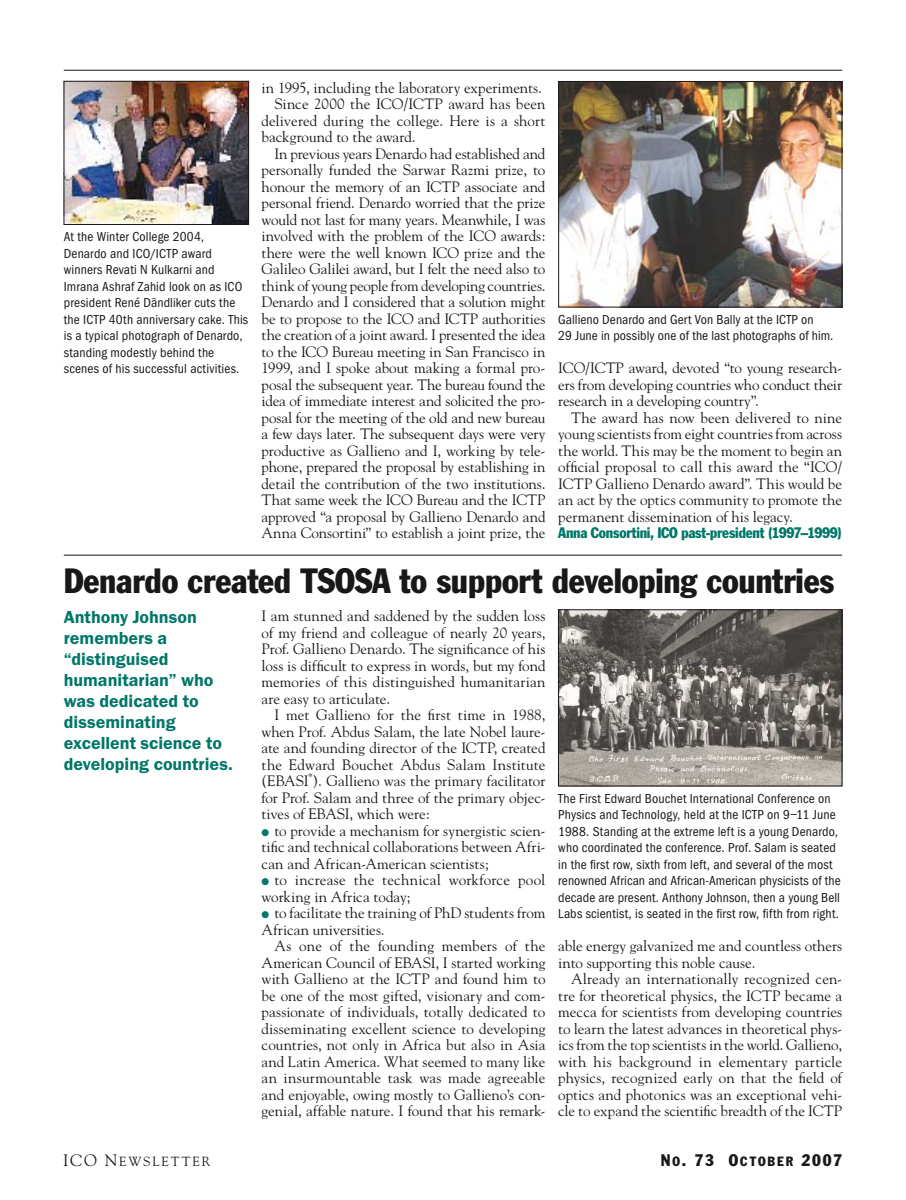
<style>
.page{position:relative;width:906px;height:1200px;background:#fff}
.page>*{position:absolute;margin:0;border:0;box-sizing:border-box;transform-origin:0 0}
.t1{font:condensed 34.5px "Franklin Gothic";letter-spacing:-.005em;color:#1a171b}
.t2{font:600 18px/21px "Franklin Got Io P";color:#007768}
.t3{font:condensed 16.5px "Franklin Gothic";letter-spacing:.105em;color:#1a171b}
.t4{font:15px/16.5px "Goudy";letter-spacing:-.005em;color:#1a171b;text-align:justify}
.t5{font:condensed 15px "Franklin Gothic";letter-spacing:-.02em;color:#007768}
.t6{font:13.5px/16.5px "Franklin Got Cd Io P";letter-spacing:.01em;color:#1a171b}
.t7{font:13.2px "Goudy";letter-spacing:.14em;color:#1a171b}
.t8{font:9.75px "Zapf Dingbats ITC";color:#007768}
.s1{font-size:16.5px}
.s2{font-size:13.2px}
</style>
<div class="page">
<hr style="left:64px;top:70px;width:778px;height:1px;background:#1a171b">
<img style="left:66px;top:83px;width:181px;height:140px">
<div style="left:64px;top:81px;width:185px;height:144px;border:1px solid #1a171b"></div>
<img style="left:560px;top:611px;width:280px;height:173px">
<div style="left:558px;top:609px;width:284px;height:177px;border:1px solid #1a171b"></div>
<hr style="left:64px;top:554px;width:778px;height:1px;background:#1a171b">
<img style="left:560px;top:83px;width:280px;height:222px">
<div style="left:558px;top:81px;width:284px;height:226px;border:1px solid #1a171b"></div>
<p class="t6" style="left:64px;top:228px;width:186px">At the Winter College 2004,<br>Denardo and ICO/ICTP award winners Revati N Kulkarni and<br>Imrana Ashraf Zahid look on as ICO president René Dändliker cuts the the ICTP 40th anniversary cake. This is a typical photograph of Denardo, standing modestly behind the scenes of his successful activities.</p>
<p class="t4" style="left:261px;top:79px;width:282px">in 1995, including the laboratory experiments.</p>
<p class="t4" style="left:274px;top:95px;width:273px">Since 2000 the ICO/ICTP award has been</p>
<p class="t4" style="left:261px;top:112px;width:285px">delivered during the college. Here is a short</p>
<p class="t4" style="left:261px;top:128px;width:155px">background to the award.</p>
<p class="t4" style="left:274px;top:145px;width:273px">In previous years Denardo had established and</p>
<p class="t4" style="left:261px;top:161px;width:285px">personally funded the Sarwar Razmi prize, to</p>
<p class="t4" style="left:261px;top:178px;width:285px">honour the memory of an ICTP associate and</p>
<p class="t4" style="left:261px;top:194px;width:285px">personal friend. Denardo worried that the prize</p>
<p class="t4" style="left:261px;top:211px;width:285px">would not last for many years. Meanwhile, I was</p>
<p class="t4" style="left:261px;top:227px;width:285px">involved with the problem of the ICO awards:</p>
<p class="t4" style="left:261px;top:244px;width:285px">there were the well known ICO prize and the</p>
<p class="t4" style="left:261px;top:260px;width:285px">Galileo Galilei award, but I felt the need also to</p>
<p class="t4" style="left:261px;top:277px;width:285px">think of young people from developing countries.</p>
<p class="t4" style="left:261px;top:293px;width:285px">Denardo and I considered that a solution might</p>
<p class="t4" style="left:261px;top:310px;width:285px">be to propose to the ICO and ICTP authorities</p>
<p class="t4" style="left:261px;top:326px;width:285px">the creation of a joint award. I presented the idea</p>
<p class="t4" style="left:261px;top:343px;width:285px">to the ICO Bureau meeting in San Francisco in</p>
<p class="t4" style="left:261px;top:359px;width:285px">1999, and I spoke about making a formal pro-</p>
<p class="t4" style="left:261px;top:376px;width:285px">posal the subsequent year. The bureau found the</p>
<p class="t4" style="left:261px;top:392px;width:285px">idea of immediate interest and solicited the pro-</p>
<p class="t4" style="left:261px;top:409px;width:285px">posal for the meeting of the old and new bureau</p>
<p class="t4" style="left:261px;top:425px;width:285px">a few days later. The subsequent days were very</p>
<p class="t4" style="left:261px;top:442px;width:284px">productive as Gallieno and I, working by tele-</p>
<p class="t4" style="left:261px;top:458px;width:285px">phone, prepared the proposal by establishing in</p>
<p class="t4" style="left:261px;top:475px;width:285px">detail the contribution of the two institutions.</p>
<p class="t4" style="left:261px;top:491px;width:285px">That same week the ICO Bureau and the ICTP</p>
<p class="t4" style="left:261px;top:508px;width:285px">approved “a proposal by Gallieno Denardo and</p>
<p class="t4" style="left:261px;top:524px;width:285px">Anna Consortini” to establish a joint prize, the</p>
<p class="t6" style="left:558px;top:311px;width:277px">Gallieno Denardo and Gert Von Bally at the ICTP on<br>29 June in possibly one of the last photographs of him.</p>
<p class="t4" style="left:558px;top:359px;width:285px">ICO/ICTP award, devoted “to young research&shy;ers from developing countries who conduct their research in a developing country”.</p>
<p class="t4" style="left:558px;top:409px;width:285px;text-indent:13px">The award has now been delivered to nine young scientists from eight countries from across the world. This may be the moment to begin an official proposal to call this award the “ICO/ ICTP Gallieno Denardo award”. This would be an act by the optics community to promote the permanent dissemination of his legacy.</p>
<p class="t5" style="left:558px;top:524px;width:285px">Anna Consortini, ICO past-president (1997–1999)</p>
<h1 class="t1" style="left:64px;top:559px;width:772px">Denardo created TSOSA to support developing countries</h1>
<p class="t2" style="left:64px;top:606px;width:170px">Anthony Johnson remembers a “distinguised humanitarian” who was dedicated to disseminating excellent science to developing countries.</p>
<p class="t4" style="left:261px;top:607px;width:285px">I am stunned and saddened by the sudden loss of my friend and colleague of nearly 20 years, Prof. Gallieno Denardo. The significance of his loss is difficult to express in words, but my fond memories of this distinguished humanitarian are easy to articulate.</p>
<p class="t4" style="left:261px;top:706px;width:285px;text-indent:13px">I met Gallieno for the first time in 1988, when Prof. Abdus Salam, the late Nobel laure&shy;ate and founding director of the ICTP, created the Edward Bouchet Abdus Salam Institute (EBASI<sup>*</sup>). Gallieno was the primary facilitator for Prof. Salam and three of the primary objec&shy;tives of EBASI, which were:</p>
<p class="t4" style="left:261px;top:821px;width:285px;text-indent:13px">to provide a mechanism for synergistic scien&shy;tific and technical collaborations between Afri&shy;can and African-American scientists;</p>
<p class="t4" style="left:261px;top:871px;width:285px;text-indent:13px">to increase the technical workforce pool working in Africa today;</p>
<p class="t4" style="left:261px;top:904px;width:285px;text-indent:13px">to facilitate the training of PhD students from<br>African universities.</p>
<p class="t4" style="left:261px;top:937px;width:285px;text-indent:13px">As one of the founding members of the American Council of EBASI, I started working with Gallieno at the ICTP and found him to be one of the most gifted, visionary and com&shy;passionate of individuals, totally dedicated to disseminating excellent science to developing countries, not only in Africa but also in Asia and Latin America. What seemed to many like an insurmountable task was made agreeable and enjoyable, owing mostly to Gallieno’s con&shy;genial, affable nature. I found that his remark-</p>
<p class="t8" style="left:261px;top:827px;width:9px">●</p>
<p class="t8" style="left:261px;top:877px;width:9px">●</p>
<p class="t8" style="left:261px;top:910px;width:9px">●</p>
<p class="t6" style="left:558px;top:789px;width:284px">The First Edward Bouchet International Conference on Physics and Technology, held at the ICTP on 9–11 June 1988. Standing at the extreme left is a young Denardo, who coordinated the conference. Prof. Salam is seated in the first row, sixth from left, and several of the most renowned African and African-American physicists of the decade are present. Anthony Johnson, then a young Bell Labs scientist, is seated in the first row, fifth from right.</p>
<p class="t4" style="left:558px;top:937px;width:285px">able energy galvanized me and countless others into supporting this noble cause.</p>
<p class="t4" style="left:558px;top:970px;width:285px;text-indent:13px">Already an internationally recognized cen&shy;tre for theoretical physics, the ICTP became a mecca for scientists from developing countries to learn the latest advances in theoretical phys&shy;ics from the top scientists in the world. Gallieno, with his background in elementary particle physics, recognized early on that the field of optics and photonics was an exceptional vehi&shy;cle to expand the scientific breadth of the ICTP</p>
<p class="t7" style="left:63px;top:1152px;width:149px"><span class="s1">ICO N</span>ewsletter</p>
<p class="t3" style="left:661px;top:1149px;width:183px">N<span class="s2">o</span>. 73 O<span class="s2">ctober</span> 2007</p>
</div>
